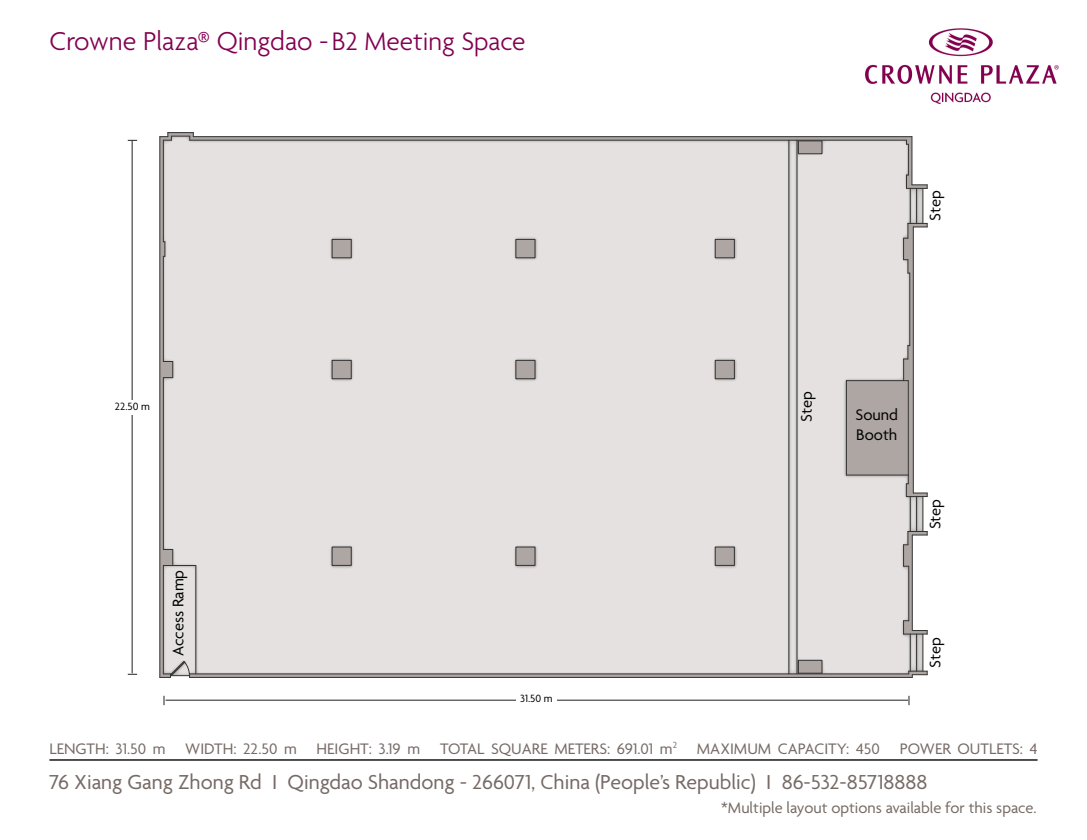
<style>
.page{position:relative;width:1087px;height:840px;background:#fff}
.page>*{position:absolute;margin:0;border:0;box-sizing:border-box;transform-origin:0 0}
.t1{font:300 28px "Agenda";color:#830051}
.t2{font:21.88px "Agenda";color:#766a65}
.t3{font:16.62px "Agenda";color:#000}
.t4{font:16.45px "Agenda";color:#766a65}
.t5{font:11.38px "Agenda";color:#000}
.s1{font-size:27.47px}
</style>
<div class="page">
<img style="left:865px;top:28px;width:194px;height:76px">
<svg style="left:917px;top:497px;width:5px;height:34px"></svg>
<svg style="left:911px;top:497px;width:5px;height:34px"></svg>
<svg style="left:917px;top:189px;width:5px;height:34px"></svg>
<svg style="left:911px;top:189px;width:5px;height:34px"></svg>
<div style="left:798px;top:140px;width:112px;height:391px;background:#e4e1e0"></div>
<div style="left:789px;top:140px;width:8px;height:534px;background:#dfdcdb"></div>
<div style="left:164px;top:137px;width:625px;height:394px;background:#e4e1e0"></div>
<hr style="left:159px;top:137px;width:1px;height:540px;background:#333">
<hr style="left:163px;top:378px;width:1px;height:171px;background:#333">
<svg style="left:163px;top:361px;width:10px;height:17px"></svg>
<hr style="left:163px;top:256px;width:1px;height:106px;background:#333">
<svg style="left:163px;top:241px;width:2px;height:16px"></svg>
<hr style="left:163px;top:140px;width:1px;height:102px;background:#333">
<hr style="left:190px;top:140px;width:607px;height:1px;background:#333">
<hr style="left:193px;top:136px;width:719px;height:1px;background:#333">
<div style="left:332px;top:360px;width:20px;height:19px;border:1px solid #333"></div>
<div style="left:515px;top:360px;width:20px;height:19px;border:1px solid #333"></div>
<div style="left:332px;top:239px;width:20px;height:19px;border:1px solid #333"></div>
<div style="left:515px;top:239px;width:20px;height:19px;border:1px solid #333"></div>
<div style="left:715px;top:360px;width:20px;height:19px;border:1px solid #333"></div>
<div style="left:715px;top:239px;width:20px;height:19px;border:1px solid #333"></div>
<hr style="left:910px;top:497px;width:1px;height:34px;background:#333">
<hr style="left:916px;top:497px;width:1px;height:34px;background:#333">
<hr style="left:922px;top:497px;width:1px;height:34px;background:#333">
<hr style="left:788px;top:140px;width:1px;height:534px;background:#333">
<hr style="left:797px;top:140px;width:1px;height:534px;background:#333">
<div style="left:798px;top:141px;width:24px;height:13px;border:1px solid #333"></div>
<hr style="left:797px;top:140px;width:109px;height:1px;background:#333">
<svg style="left:160px;top:132px;width:34px;height:9px"></svg>
<hr style="left:908px;top:144px;width:1px;height:31px;background:#333">
<hr style="left:911px;top:137px;width:1px;height:48px;background:#333">
<hr style="left:910px;top:188px;width:1px;height:35px;background:#333">
<hr style="left:916px;top:188px;width:1px;height:35px;background:#333">
<hr style="left:922px;top:188px;width:1px;height:35px;background:#333">
<svg style="left:160px;top:531px;width:768px;height:147px;background:#dcd9d8"></svg>
<svg style="left:906px;top:175px;width:22px;height:14px"></svg>
<svg style="left:846px;top:223px;width:82px;height:274px"></svg>
<hr style="left:132px;top:141px;width:1px;height:532px;background:#231f20">
<hr style="left:166px;top:700px;width:742px;height:1px;background:#231f20">
<div style="left:112px;top:400px;width:41px;height:15px;background:#fff"></div>
<div style="left:516px;top:692px;width:40px;height:15px;background:#fff"></div>
<hr style="left:49px;top:759px;width:988px;height:2px;background:#000">
<p class="t1" style="left:49px;top:26px;width:478px">Crowne Plaza® Qingdao -<span class="s1">B2 Meeting Space</span></p>
<p class="t5" style="left:115px;top:400px;width:37px">22.50 m</p>
<p class="t3" style="left:169px;top:656px;width:88px;rotate:-90deg">Access Ramp</p>
<p class="t5" style="left:520px;top:693px;width:34px">31.50 m</p>
<p class="t3" style="left:926px;top:221px;width:32px;rotate:-90deg">Step</p>
<p class="t3" style="left:797px;top:422px;width:32px;rotate:-90deg">Step</p>
<p class="t3" style="left:855px;top:406px;width:44px">Sound</p>
<p class="t3" style="left:856px;top:426px;width:43px">Booth</p>
<p class="t3" style="left:926px;top:529px;width:32px;rotate:-90deg">Step</p>
<p class="t3" style="left:926px;top:668px;width:32px;rotate:-90deg">Step</p>
<p class="t4" style="left:49px;top:740px;width:989px">LENGTH: 31.50 m WIDTH: 22.50 m HEIGHT: 3.19 m TOTAL SQUARE METERS: 691.01 m<sup>2</sup> MAXIMUM CAPACITY: 450 POWER OUTLETS: 4</p>
<h2 class="t2" style="left:49px;top:770px;width:879px">76 Xiang Gang Zhong Rd I Qingdao Shandong - 266071, China (People’s Republic) I 86-532-85718888</h2>
<p class="t4" style="left:721px;top:799px;width:317px">*Multiple layout options available for this space.</p>
</div>
